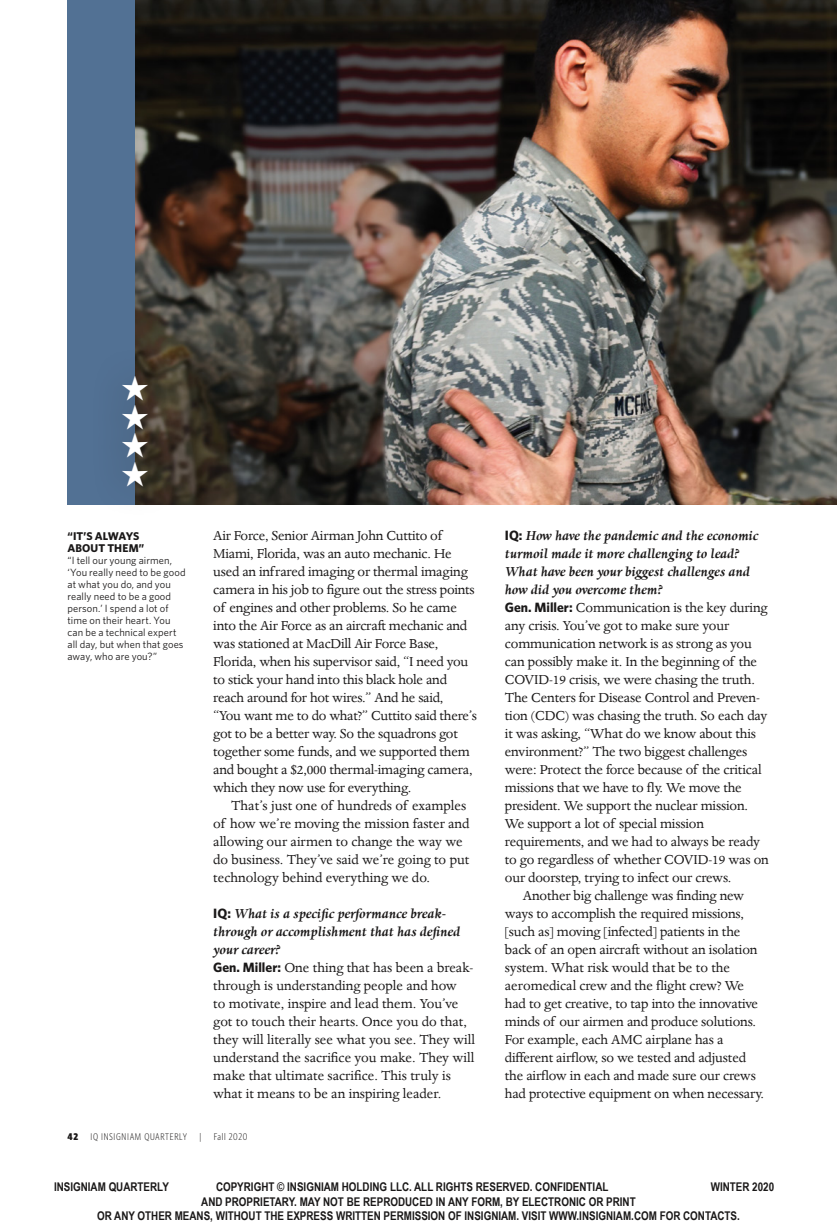
<style>
.page{position:relative;width:837px;height:1229px;background:#fff}
.page>*{position:absolute;margin:0;border:0;box-sizing:border-box;transform-origin:0 0}
.Body_Copy_Justified{font:15px/18px "Dante MT Pro";letter-spacing:-.01em;color:#1a1818}
.Body_Copy_Justified-2{font:italic 700 15px/18px "Dante MT Pro";color:#1a1818}
.t1{font:700 12px "Arial Narrow";color:#1a1818}
.t2{font:700 11.25px/12px "Whitney HTF";letter-spacing:.005em;color:#1a1818}
.t3{font:10.5px/12px "Whitney HTF";letter-spacing:.01em;color:#1a1818}
.t4{font:300 condensed 9.75px "Whitney HTF";letter-spacing:.07em;color:#1a1818}
.t5{font:900 condensed 9.75px "Whitney HTF";color:#1a1818}
.s1{font-family:"Whitney HTF";font-style:normal;font-size:13.5px}
.s2{font-family:"Whitney HTF";font-weight:700;font-size:13.5px}
</style>
<div class="page">
<img style="left:135px;top:0;width:702px;height:504px">
<div style="left:68px;top:0;width:67px;height:504px;background:#527194"></div>
<div style="left:88px;top:343px;width:95px;height:178px;background:#1a1818;opacity:.5"></div>
<svg style="left:122px;top:375px;width:26px;height:111px"></svg>
<p class="t2" style="left:68px;top:530px;width:78px">“IT’S ALWAYS<br>ABOUT THEM”</p>
<p class="t3" style="left:68px;top:554px;width:120px">“I tell our young airmen, ‘You really need to be good at what you do, and you really need to be a good person.’ I spend a lot of time on their heart. You can be a technical expert all day, but when that goes away, who are you?”</p>
<p class="Body_Copy_Justified" style="left:213px;top:527px;width:265px">Air Force, Senior Airman John Cuttito of Miami, Florida, was an auto mechanic. He used an infrared imaging or thermal imaging camera in his job to figure out the stress points of engines and other problems. So he came into the Air Force as an aircraft mechanic and was stationed at MacDill Air Force Base, Florida, when his supervisor said, “I need you to stick your hand into this black hole and reach around for hot wires.” And he said,<br>“You want me to do what?” Cuttito said there’s got to be a better way. So the squadrons got together some funds, and we supported them and bought a $2,000 thermal-imaging camera, which they now use for everything.</p>
<p class="Body_Copy_Justified" style="left:213px;top:797px;width:258px;text-indent:18px">That’s just one of hundreds of examples of how we’re moving the mission faster and allowing our airmen to change the way we do business. They’ve said we’re going to put technology behind everything we do.</p>
<p class="Body_Copy_Justified-2" style="left:213px;top:905px;width:248px"><span class="s1">IQ:</span> What is a specific performance break&shy;through or accomplishment that has defined your career?</p>
<p class="Body_Copy_Justified" style="left:213px;top:959px;width:263px"><span class="s2">Gen. Miller:</span> One thing that has been a break&shy;through is understanding people and how<br>to motivate, inspire and lead them. You’ve got to touch their hearts. Once you do that, they will literally see what you see. They will understand the sacrifice you make. They will make that ultimate sacrifice. This truly is what it means to be an inspiring leader.</p>
<p class="t5" style="left:68px;top:1131px;width:12px">42</p>
<p class="t4" style="left:90px;top:1131px;width:98px">IQ INSIGNIAM QUARTERLY</p>
<p class="t4" style="left:199px;top:1131px;width:3px">|</p>
<p class="t4" style="left:214px;top:1131px;width:35px">Fall 2020</p>
<p class="Body_Copy_Justified-2" style="left:505px;top:527px;width:255px"><span class="s1">IQ:</span> How have the pandemic and the economic turmoil made it more challenging to lead?<br>What have been your biggest challenges and how did you overcome them?</p>
<p class="Body_Copy_Justified" style="left:505px;top:599px;width:265px"><span class="s2">Gen. Miller:</span> Communication is the key during any crisis. You’ve got to make sure your communication network is as strong as you can possibly make it. In the beginning of the COVID-19 crisis, we were chasing the truth.<br>The Centers for Disease Control and Preven&shy;tion (CDC) was chasing the truth. So each day it was asking, “What do we know about this environment?” The two biggest challenges were: Protect the force because of the critical missions that we have to fly. We move the president. We support the nuclear mission.<br>We support a lot of special mission requirements, and we had to always be ready to go regardless of whether COVID-19 was on our doorstep, trying to infect our crews.</p>
<p class="Body_Copy_Justified" style="left:505px;top:887px;width:261px;text-indent:18px">Another big challenge was finding new ways to accomplish the required missions, [such as] moving [infected] patients in the back of an open aircraft without an isolation system. What risk would that be to the aeromedical crew and the flight crew? We had to get creative, to tap into the innovative minds of our airmen and produce solutions.<br>For example, each AMC airplane has a different airflow, so we tested and adjusted the airflow in each and made sure our crews had protective equipment on when necessary.</p>
<p class="t1" style="left:54px;top:1177px;width:116px">INSIGNIAM QUARTERLY</p>
<p class="t1" style="left:216px;top:1177px;width:394px">COPYRIGHT © INSIGNIAM HOLDING LLC. ALL RIGHTS RESERVED. CONFIDENTIAL</p>
<p class="t1" style="left:711px;top:1177px;width:65px">WINTER 2020</p>
<p class="t1" style="left:201px;top:1192px;width:436px">AND PROPRIETARY. MAY NOT BE REPRODUCED IN ANY FORM, BY ELECTRONIC OR PRINT</p>
<p class="t1" style="left:97px;top:1206px;width:644px">OR ANY OTHER MEANS, WITHOUT THE EXPRESS WRITTEN PERMISSION OF INSIGNIAM. VISIT WWW.INSIGNIAM.COM FOR CONTACTS.</p>
</div>
